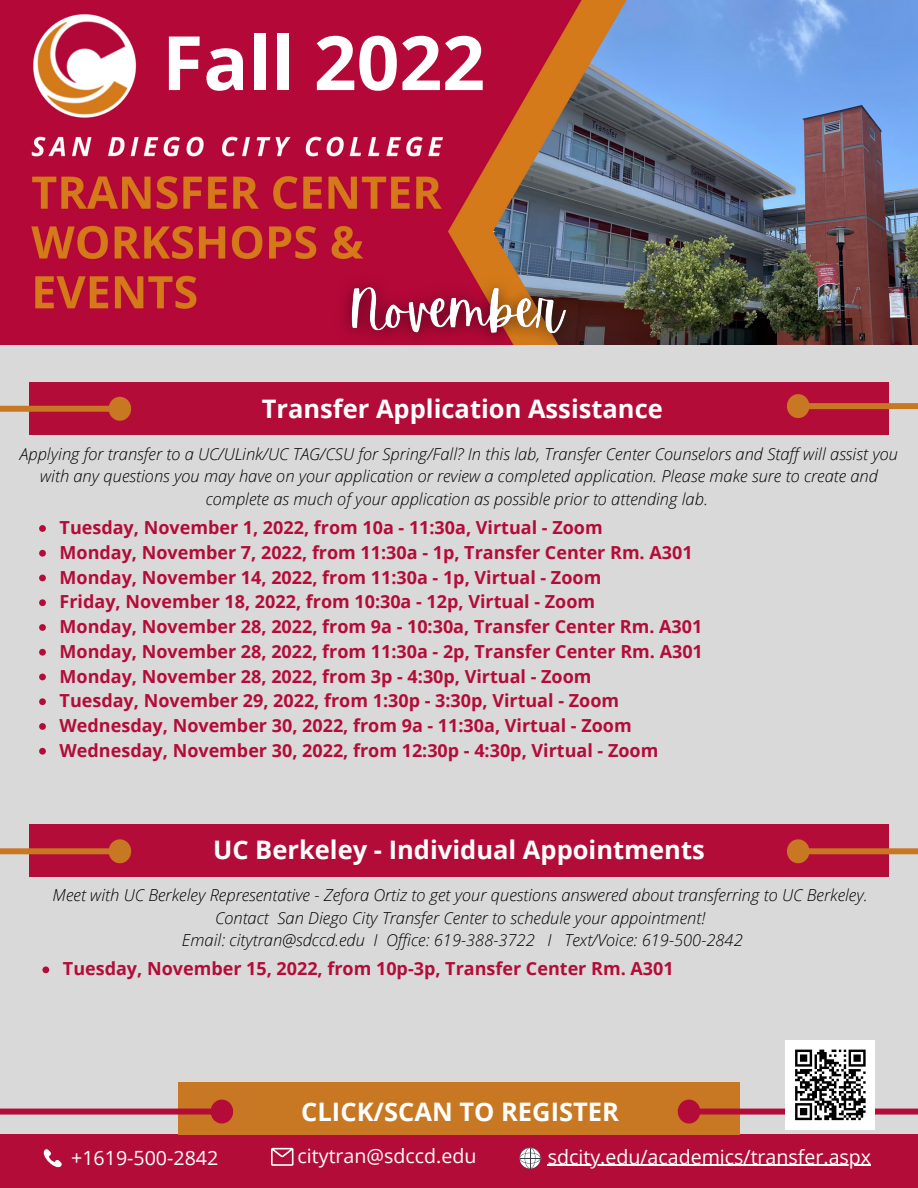
<style>
.page{position:relative;width:918px;height:1188px;background:#d9d9d9}
.page>*{position:absolute;margin:0;border:0;box-sizing:border-box;transform-origin:0 0}
.t1{font:700 75px "Open Sans";color:#fff}
.t2{font:700 25.5px "Open Sans";color:#fff}
.t3{font:19.65px "Open Sans";color:#fff}
.t4{font:700 18px/24.8px "Open Sans";color:#b40c38}
.t5{font:italic 300 16.5px/22.5px "Open Sans";color:#000;text-align:center}
</style>
<div class="page">
<div style="left:29px;top:382px;width:859px;height:53px;background:#b40c38"></div>
<div style="left:0;top:406px;width:109px;height:6px;background:#c87822"></div>
<svg style="left:105px;top:396px;width:27px;height:25px"></svg>
<div style="left:809px;top:403px;width:109px;height:6px;background:#c87822"></div>
<svg style="left:787px;top:394px;width:26px;height:24px"></svg>
<svg style="left:39px;top:525px;width:7px;height:7px"></svg>
<svg style="left:39px;top:550px;width:7px;height:7px"></svg>
<svg style="left:39px;top:575px;width:7px;height:6px"></svg>
<svg style="left:39px;top:599px;width:7px;height:7px"></svg>
<svg style="left:39px;top:624px;width:7px;height:7px"></svg>
<svg style="left:39px;top:649px;width:7px;height:7px"></svg>
<svg style="left:39px;top:674px;width:7px;height:6px"></svg>
<svg style="left:39px;top:698px;width:7px;height:7px"></svg>
<svg style="left:39px;top:723px;width:7px;height:7px"></svg>
<svg style="left:39px;top:748px;width:7px;height:7px"></svg>
<div style="left:0;top:1135px;width:918px;height:53px;background:#b40c38"></div>
<svg style="left:519px;top:1147px;width:22px;height:22px"></svg>
<svg style="left:43px;top:1149px;width:19px;height:19px"></svg>
<svg style="left:271px;top:1148px;width:23px;height:18px"></svg>
<div style="left:179px;top:1082px;width:561px;height:53px;background:#c87822"></div>
<div style="left:0;top:1109px;width:211px;height:5px;background:#b40c38"></div>
<svg style="left:207px;top:1099px;width:27px;height:25px"></svg>
<div style="left:700px;top:1109px;width:218px;height:5px;background:#b40c38"></div>
<svg style="left:677px;top:1099px;width:27px;height:25px"></svg>
<img style="left:0;top:0;width:918px;height:344px">
<div style="left:785px;top:1040px;width:90px;height:90px;background:#fff"></div>
<svg style="left:795px;top:1049px;width:71px;height:72px"></svg>
<hr style="left:548px;top:1165px;width:323px;height:1px;background:#fff">
<img style="left:326px;top:258px;width:264px;height:87px">
<div style="left:29px;top:824px;width:859px;height:52px;background:#b40c38"></div>
<div style="left:0;top:848px;width:109px;height:6px;background:#c87822"></div>
<svg style="left:105px;top:839px;width:27px;height:25px"></svg>
<div style="left:809px;top:848px;width:109px;height:6px;background:#c87822"></div>
<svg style="left:787px;top:839px;width:26px;height:25px"></svg>
<svg style="left:42px;top:966px;width:7px;height:7px"></svg>
<h1 class="t1" style="left:162px;top:10px;width:324px">Fall 2022</h1>
<h2 class="t2" style="left:262px;top:391px;width:403px">Transfer Application Assistance</h2>
<p class="t5" style="left:20px;top:442px;width:880px">Applying for transfer to a UC/ULink/UC TAG/CSU for Spring/Fall? In this lab, Transfer Center Counselors and Staff will assist you with any questions you may have on your application or review a completed application. Please make sure to create and complete as much of your application as possible prior to attending lab.</p>
<p class="t4" style="left:60px;top:515px;width:645px">Tuesday, November 1, 2022, from 10a - 11:30a, Virtual - Zoom<br>Monday, November 7, 2022, from 11:30a - 1p, Transfer Center Rm. A301<br>Monday, November 14, 2022, from 11:30a - 1p, Virtual - Zoom<br>Friday, November 18, 2022, from 10:30a - 12p, Virtual - Zoom<br>Monday, November 28, 2022, from 9a - 10:30a, Transfer Center Rm. A301<br>Monday, November 28, 2022, from 11:30a - 2p, Transfer Center Rm. A301<br>Monday, November 28, 2022, from 3p - 4:30p, Virtual - Zoom<br>Tuesday, November 29, 2022, from 1:30p - 3:30p, Virtual - Zoom Wednesday, November 30, 2022, from 9a - 11:30a, Virtual - Zoom Wednesday, November 30, 2022, from 12:30p - 4:30p, Virtual - Zoom</p>
<h2 class="t2" style="left:213px;top:832px;width:493px">UC Berkeley - Individual Appointments</h2>
<p class="t5" style="left:53px;top:884px;width:817px">Meet with UC Berkeley Representative - Zefora Ortiz to get your questions answered about transferring to UC Berkeley.<br>Contact San Diego City Transfer Center to schedule your appointment!<br>Email: citytran@sdccd.edu I Office: 619-388-3722 I Text/Voice: 619-500-2842</p>
<p class="t4" style="left:63px;top:956px;width:612px">Tuesday, November 15, 2022, from 10p-3p, Transfer Center Rm. A301</p>
<h2 class="t2" style="left:301px;top:1094px;width:319px">CLICK/SCAN TO REGISTER</h2>
<p class="t3" style="left:548px;top:1143px;width:325px">sdcity.edu/academics/transfer.aspx</p>
<p class="t3" style="left:71px;top:1144px;width:149px">+1619-500-2842</p>
<p class="t3" style="left:298px;top:1142px;width:180px">citytran@sdccd.edu</p>
</div>
